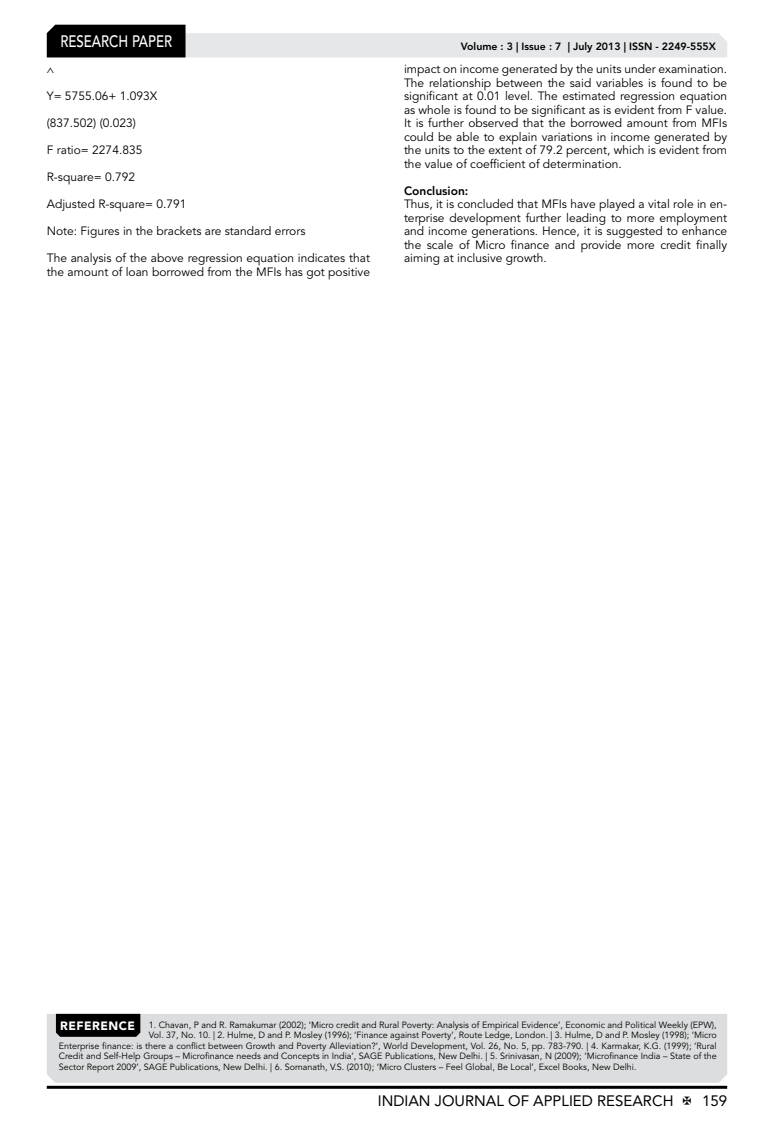
<style>
.page{position:relative;width:774px;height:1136px;background:#fff}
.page>*{position:absolute;margin:0;border:0;box-sizing:border-box;transform-origin:0 0}
.t1{font:500 16.5px "Avenir LT Std";color:#fff;scale:.8 1}
.t2{font:15px "Avenir LT Std";color:#000}
.t3{font:12px/13.5px "Avenir LT Std";color:#000;text-align:justify}
.t4{font:800 12px "Avenir LT Std";color:#000}
.t5{font:800 10.5px "Avenir LT Std";color:#000}
.t6{font:9px "Avenir LT Std";color:#000}
.s1{font-weight:900;font-size:12px;color:#fff}
</style>
<div class="page">
<hr style="left:47px;top:1085px;width:680px;height:3px;background:#000">
<svg style="left:47px;top:25px;width:680px;height:32px"></svg>
<div style="left:47px;top:1013px;width:680px;height:69px;background:#dcddde"></div>
<div style="left:56px;top:1013px;width:84px;height:23px;background:#000"></div>
<h1 class="t1" style="left:60px;top:32px;width:139px">RESEARCH PAPER</h1>
<p class="t3" style="left:47px;top:89px;width:112px">Y= 5755.06+ 1.093X</p>
<p class="t3" style="left:47px;top:116px;width:91px">(837.502) (0.023)</p>
<p class="t3" style="left:47px;top:143px;width:97px">F ratio= 2274.835</p>
<p class="t3" style="left:47px;top:170px;width:90px">R-square= 0.792</p>
<p class="t3" style="left:47px;top:197px;width:141px">Adjusted R-square= 0.791</p>
<p class="t3" style="left:47px;top:224px;width:260px">Note: Figures in the brackets are standard errors</p>
<p class="t3" style="left:47px;top:251px;width:325px">The analysis of the above regression equation indicates that the amount of loan borrowed from the MFIs has got positive</p>
<p class="t5" style="left:461px;top:41px;width:257px">Volume : 3 | Issue : 7 | July 2013 | ISSN - 2249-555X</p>
<p class="t3" style="left:404px;top:62px;width:325px">impact on income generated by the units under examination.<br>The relationship between the said variables is found to be significant at 0.01 level. The estimated regression equation as whole is found to be significant as is evident from F value.<br>It is further observed that the borrowed amount from MFIs could be able to explain variations in income generated by the units to the extent of 79.2 percent, which is evident from the value of coefficient of determination.</p>
<p class="t4" style="left:404px;top:183px;width:66px">Conclusion:</p>
<p class="t3" style="left:404px;top:197px;width:325px">Thus, it is concluded that MFIs have played a vital role in en&shy;terprise development further leading to more employment and income generations. Hence, it is suggested to enhance the scale of Micro finance and provide more credit finally aiming at inclusive growth.</p>
<p class="t6" style="left:60px;top:1019px;width:658px"><span class="s1">REFERENCE</span> 1. Chavan, P and R. Ramakumar (2002); ‘Micro credit and Rural Poverty: Analysis of Empirical Evidence’, Economic and Political Weekly (EPW),</p>
<p class="t6" style="left:149px;top:1029px;width:569px">Vol. 37, No. 10. | 2. Hulme, D and P. Mosley (1996); ‘Finance against Poverty’, Route Ledge, London. | 3. Hulme, D and P. Mosley (1998); ‘Micro</p>
<p class="t6" style="left:59px;top:1040px;width:660px">Enterprise finance: is there a conflict between Growth and Poverty Alleviation?’, World Development, Vol. 26, No. 5, pp. 783-790. | 4. Karmakar, K.G. (1999); ‘Rural</p>
<p class="t6" style="left:59px;top:1050px;width:660px">Credit and Self-Help Groups – Microfinance needs and Concepts in India’, SAGE Publications, New Delhi. | 5. Srinivasan, N (2009); ‘Microfinance India – State of the</p>
<p class="t6" style="left:59px;top:1061px;width:579px">Sector Report 2009’, SAGE Publications, New Delhi. | 6. Somanath, V.S. (2010); ‘Micro Clusters – Feel Global, Be Local’, Excel Books, New Delhi.</p>
<p class="t2" style="left:378px;top:1091px;width:297px">INDIAN JOURNAL OF APPLIED RESEARCH</p>
<p class="t2" style="left:702px;top:1091px;width:27px">159</p>
</div>
